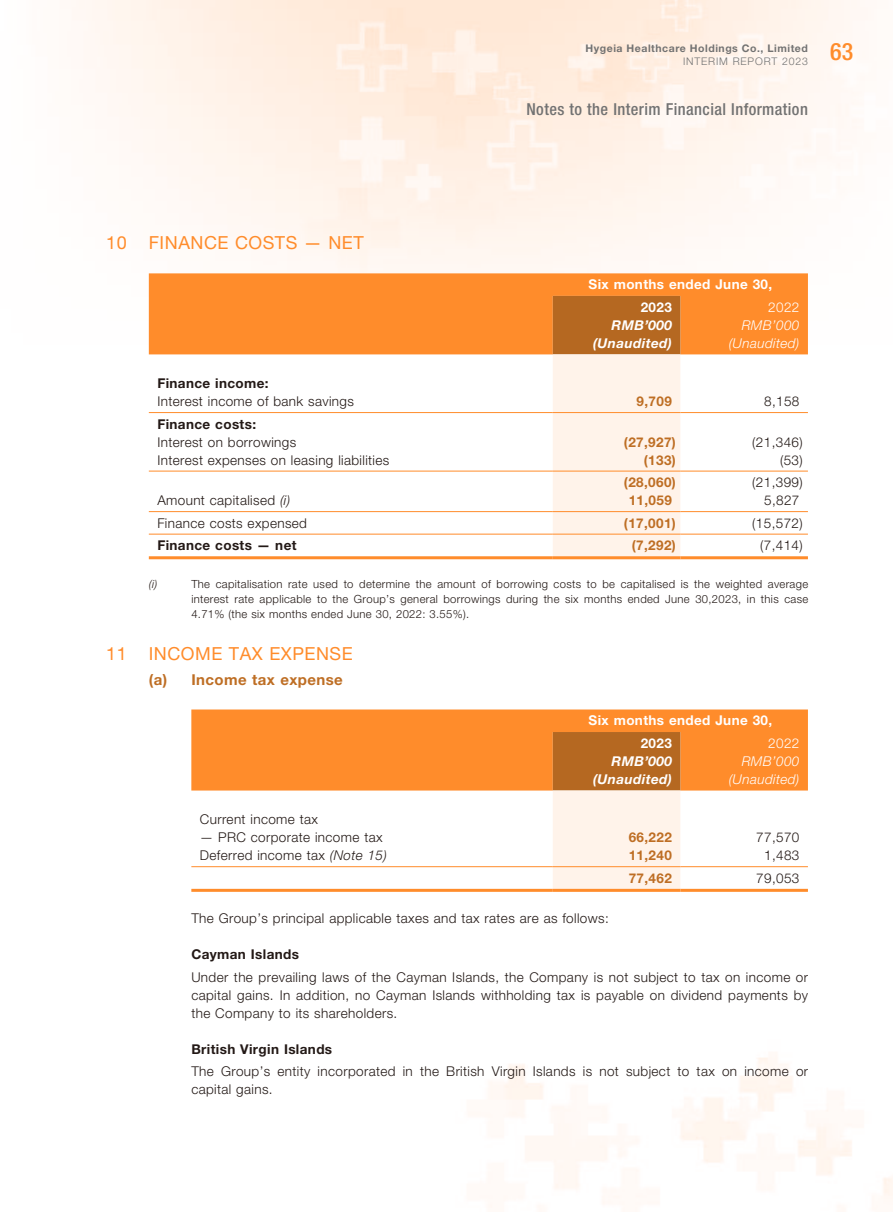
<style>
.page{position:relative;width:893px;height:1212px;background:#fff}
.page>*{position:absolute;margin:0;border:0;box-sizing:border-box;transform-origin:0 0}
.t1{font:500 condensed 24px "Helvetica Neue LT Std";color:#ff8c2b}
.t2{font:18px "Helvetica Neue LT Std";letter-spacing:.03em;color:#ff8c2b}
.t3{font:500 condensed 16.5px "Helvetica Neue LT Std";letter-spacing:.025em;color:#727272}
.t4{font:700 15px "Helvetica Neue LT Std";letter-spacing:.03em;color:#be6e24}
.t5{font:300 13.5px/18px "Helvetica Neue LT Std";letter-spacing:.03em;color:#231916;text-align:justify}
.t6{font:700 13.5px "Helvetica Neue LT Std";letter-spacing:.03em;color:#231916}
.t7{font:700 13.5px "Helvetica Neue LT Std";letter-spacing:.03em;color:#be6e24}
.t8{font:700 13.5px/22.5px "Helvetica Neue LT Std";letter-spacing:.03em;color:#fff}
.t9{font:italic 700 13.5px "Helvetica Neue LT Std";letter-spacing:.03em;color:#fff}
.t10{font:italic 300 13.5px "Helvetica Neue LT Std";letter-spacing:.03em;color:#fff}
.t11{font:300 13.5px "Helvetica Neue LT Std";letter-spacing:.03em;color:#fff}
.t12{font:300 11.25px/15px "Helvetica Neue LT Std";letter-spacing:.03em;color:#231916;text-align:justify}
.t13{font:italic 300 11.25px "Helvetica Neue LT Std";color:#231916}
.t14{font:700 10.5px "Helvetica Neue LT Std";letter-spacing:.05em;color:#727272}
.t15{font:300 10.5px "Helvetica Neue LT Std";letter-spacing:.08em;color:#727272}
.s1{font-style:italic}
</style>
<div class="page">
<div style="left:149px;top:273px;width:659px;height:81px;background:#ff8c2b"></div>
<svg style="left:553px;top:296px;width:127px;height:260px;background:#eed3bb"></svg>
<hr style="left:149px;top:412px;width:404px;height:1px;background:#ff8c2b">
<hr style="left:553px;top:412px;width:127px;height:1px;background:#ff8c2b">
<hr style="left:680px;top:412px;width:128px;height:1px;background:#ff8c2b">
<hr style="left:149px;top:471px;width:404px;height:1px;background:#ff8c2b">
<hr style="left:553px;top:471px;width:127px;height:1px;background:#ff8c2b">
<hr style="left:680px;top:471px;width:128px;height:1px;background:#ff8c2b">
<hr style="left:149px;top:511px;width:404px;height:1px;background:#ff8c2b">
<hr style="left:553px;top:511px;width:127px;height:1px;background:#ff8c2b">
<hr style="left:680px;top:511px;width:128px;height:1px;background:#ff8c2b">
<hr style="left:149px;top:534px;width:404px;height:1px;background:#ff8c2b">
<hr style="left:553px;top:534px;width:127px;height:1px;background:#ff8c2b">
<hr style="left:680px;top:534px;width:128px;height:1px;background:#ff8c2b">
<hr style="left:149px;top:556px;width:404px;height:3px;background:#ff8c2b">
<hr style="left:553px;top:556px;width:127px;height:3px;background:#ff8c2b">
<hr style="left:680px;top:556px;width:128px;height:3px;background:#ff8c2b">
<div style="left:191px;top:709px;width:617px;height:81px;background:#ff8c2b"></div>
<svg style="left:553px;top:732px;width:127px;height:157px;background:#e3be9e"></svg>
<hr style="left:191px;top:866px;width:362px;height:1px;background:#ff8c2b">
<hr style="left:553px;top:866px;width:127px;height:1px;background:#ff8c2b">
<hr style="left:680px;top:866px;width:128px;height:1px;background:#ff8c2b">
<hr style="left:191px;top:889px;width:362px;height:3px;background:#ff8c2b">
<hr style="left:553px;top:889px;width:127px;height:3px;background:#ff8c2b">
<hr style="left:680px;top:889px;width:128px;height:3px;background:#ff8c2b">
<p class="t14" style="left:586px;top:41px;width:224px">Hygeia Healthcare Holdings Co., Limited</p>
<p class="t15" style="left:683px;top:55px;width:126px">INTERIM REPORT 2023</p>
<p class="t3" style="left:526px;top:99px;width:283px">Notes to the Interim Financial Information</p>
<h1 class="t1" style="left:830px;top:38px;width:25px">63</h1>
<h2 class="t2" style="left:106px;top:232px;width:259px">10 FINANCE COSTS — NET</h2>
<p class="t8" style="left:641px;top:273px;width:133px;text-indent:-52px">Six months ended June 30,<br>2023</p>
<p class="t11" style="left:768px;top:299px;width:33px">2022</p>
<p class="t9" style="left:612px;top:316px;width:62px">RMB’000</p>
<p class="t10" style="left:742px;top:317px;width:59px">RMB’000</p>
<p class="t9" style="left:593px;top:334px;width:80px">(Unaudited)</p>
<p class="t10" style="left:729px;top:335px;width:72px">(Unaudited)</p>
<p class="t6" style="left:157px;top:375px;width:113px">Finance income:</p>
<p class="t5" style="left:157px;top:392px;width:198px">Interest income of bank savings</p>
<p class="t7" style="left:637px;top:393px;width:37px">9,709</p>
<p class="t5" style="left:764px;top:392px;width:37px">8,158</p>
<p class="t6" style="left:157px;top:415px;width:100px">Finance costs:</p>
<p class="t5" style="left:157px;top:433px;width:140px">Interest on borrowings</p>
<p class="t7" style="left:624px;top:433px;width:53px">(27,927)</p>
<p class="t5" style="left:752px;top:433px;width:52px">(21,346)</p>
<p class="t5" style="left:157px;top:450px;width:234px">Interest expenses on leasing liabilities</p>
<p class="t7" style="left:644px;top:451px;width:34px">(133)</p>
<p class="t5" style="left:780px;top:450px;width:24px">(53)</p>
<p class="t7" style="left:624px;top:474px;width:53px">(28,060)</p>
<p class="t5" style="left:752px;top:473px;width:52px">(21,399)</p>
<p class="t5" style="left:157px;top:491px;width:134px">Amount capitalised <span class="s1">(i)</span></p>
<p class="t7" style="left:629px;top:492px;width:45px">11,059</p>
<p class="t5" style="left:764px;top:491px;width:37px">5,827</p>
<p class="t5" style="left:157px;top:514px;width:151px">Finance costs expensed</p>
<p class="t7" style="left:624px;top:514px;width:53px">(17,001)</p>
<p class="t5" style="left:752px;top:514px;width:52px">(15,572)</p>
<p class="t6" style="left:157px;top:537px;width:141px">Finance costs — net</p>
<p class="t7" style="left:632px;top:537px;width:46px">(7,292)</p>
<p class="t5" style="left:760px;top:536px;width:44px">(7,414)</p>
<p class="t13" style="left:149px;top:577px;width:10px">(i)</p>
<p class="t12" style="left:191px;top:576px;width:618px">The capitalisation rate used to determine the amount of borrowing costs to be capitalised is the weighted average interest rate applicable to the Group’s general borrowings during the six months ended June 30,2023, in this case 4.71% (the six months ended June 30, 2022: 3.55%).</p>
<h2 class="t2" style="left:106px;top:642px;width:248px">11 INCOME TAX EXPENSE</h2>
<p class="t4" style="left:149px;top:670px;width:196px">(a) Income tax expense</p>
<p class="t8" style="left:641px;top:709px;width:133px;text-indent:-52px">Six months ended June 30,<br>2023</p>
<p class="t11" style="left:768px;top:735px;width:33px">2022</p>
<p class="t9" style="left:612px;top:752px;width:62px">RMB’000</p>
<p class="t10" style="left:742px;top:753px;width:59px">RMB’000</p>
<p class="t9" style="left:593px;top:770px;width:80px">(Unaudited)</p>
<p class="t10" style="left:729px;top:771px;width:72px">(Unaudited)</p>
<p class="t5" style="left:200px;top:810px;width:120px">Current income tax</p>
<p class="t5" style="left:200px;top:828px;width:184px">— PRC corporate income tax</p>
<p class="t7" style="left:629px;top:829px;width:45px">66,222</p>
<p class="t5" style="left:756px;top:828px;width:45px">77,570</p>
<p class="t5" style="left:200px;top:846px;width:189px">Deferred income tax <span class="s1">(Note 15)</span></p>
<p class="t7" style="left:629px;top:847px;width:45px">11,240</p>
<p class="t5" style="left:764px;top:846px;width:37px">1,483</p>
<p class="t7" style="left:629px;top:869px;width:45px">77,462</p>
<p class="t5" style="left:756px;top:869px;width:45px">79,053</p>
<p class="t5" style="left:191px;top:909px;width:419px">The Group’s principal applicable taxes and tax rates are as follows:</p>
<p class="t6" style="left:191px;top:946px;width:109px">Cayman Islands</p>
<p class="t5" style="left:191px;top:967px;width:618px">Under the prevailing laws of the Cayman Islands, the Company is not subject to tax on income or capital gains. In addition, no Cayman Islands withholding tax is payable on dividend payments by the Company to its shareholders.</p>
<p class="t6" style="left:191px;top:1040px;width:142px">British Virgin Islands</p>
<p class="t5" style="left:191px;top:1062px;width:618px">The Group’s entity incorporated in the British Virgin Islands is not subject to tax on income or capital gains.</p>
</div>
